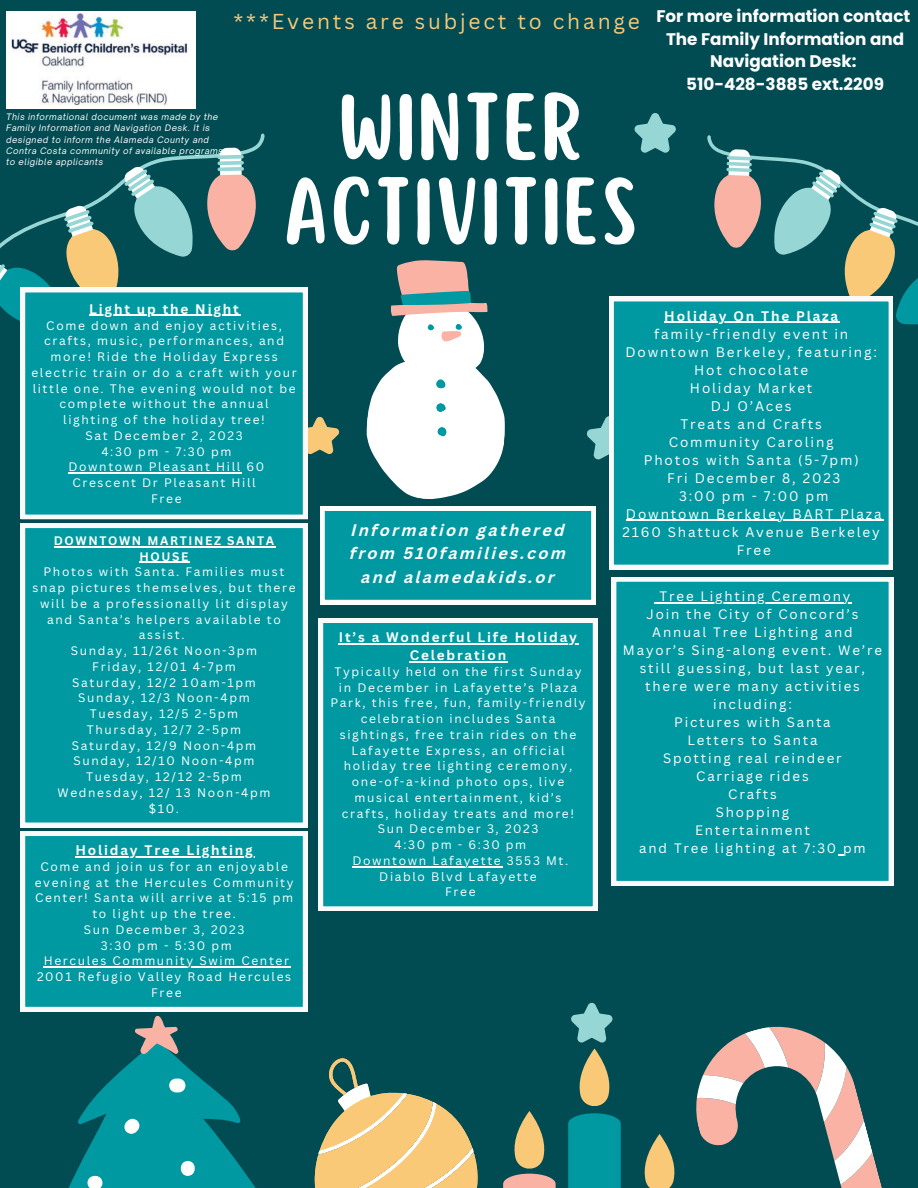
<style>
.page{position:relative;width:918px;height:1188px;background:#014b52}
.page>*{position:absolute;margin:0;border:0;box-sizing:border-box;transform-origin:0 0}
.t1{font:84px/84.3px "Scripter";letter-spacing:.03em;color:#fff;text-align:center}
.t2{font:21px "Canva Sans";letter-spacing:.135em;color:#f9c977}
.t3{font:700 16.8px/22.5px "Poppins";color:#fff;text-align:center}
.t4{font:italic 700 16.35px/23.7px "Canva Sans";letter-spacing:.135em;color:#fff;text-align:center}
.t5{font:13.5px/18px "Canva Sans";letter-spacing:.135em;color:#fff;text-align:center}
.t6{font:700 13.5px/18px "Canva Sans";letter-spacing:.135em;color:#fff;text-align:center}
.t7{font:13.35px/18px "Canva Sans";letter-spacing:.135em;color:#fff;text-align:center}
.t8{font:12px/15.8px "Canva Sans";letter-spacing:.135em;color:#fff;text-align:center}
.t9{font:700 12px/15.8px "Canva Sans";letter-spacing:.135em;color:#fff;text-align:center}
.t10{font:italic 8.55px/11.4px "Open Sauce One";letter-spacing:.06em;color:#fff}
</style>
<div class="page">
<svg style="left:644px;top:1134px;width:31px;height:54px"></svg>
<svg style="left:69px;top:1016px;width:487px;height:172px"></svg>
<svg style="left:691px;top:135px;width:227px;height:190px"></svg>
<svg style="left:0;top:133px;width:279px;height:215px"></svg>
<svg style="left:696px;top:1026px;width:186px;height:162px"></svg>
<svg style="left:634px;top:113px;width:42px;height:40px"></svg>
<svg style="left:568px;top:1002px;width:53px;height:186px"></svg>
<img style="left:6px;top:12px;width:189px;height:96px">
<div style="left:21px;top:524px;width:286px;height:303px;background:#0099a1"></div>
<hr style="left:54px;top:546px;width:222px;height:1px;background:#fff">
<hr style="left:139px;top:562px;width:51px;height:1px;background:#fff">
<div style="left:633px;top:297px;width:260px;height:272px;background:#0099a1"></div>
<hr style="left:664px;top:322px;width:176px;height:1px;background:#fff">
<hr style="left:626px;top:520px;width:258px;height:1px;background:#fff">
<div style="left:612px;top:577px;width:281px;height:308px;background:#0099a1"></div>
<hr style="left:660px;top:602px;width:192px;height:1px;background:#fff">
<svg style="left:319px;top:619px;width:278px;height:292px;background:#109fa6"></svg>
<hr style="left:339px;top:643px;width:240px;height:1px;background:#fff">
<hr style="left:410px;top:661px;width:98px;height:1px;background:#fff">
<hr style="left:352px;top:866px;width:150px;height:1px;background:#fff">
<svg style="left:21px;top:832px;width:286px;height:179px;background:#13a0a7"></svg>
<hr style="left:75px;top:856px;width:180px;height:1px;background:#fff">
<hr style="left:44px;top:966px;width:247px;height:2px;background:#fff">
<svg style="left:299px;top:260px;width:334px;height:344px"></svg>
<svg style="left:21px;top:288px;width:286px;height:231px;background:#119fa7"></svg>
<hr style="left:89px;top:315px;width:152px;height:1px;background:#fff">
<hr style="left:69px;top:472px;width:173px;height:2px;background:#fff">
<p class="t2" style="left:234px;top:7px;width:408px">***Events are subject to change</p>
<p class="t10" style="left:6px;top:111px;width:218px">This informational document was made by the Family Information and Navigation Desk. It is designed to inform the Alameda County and Contra Costa community of available programs to eligible applicants</p>
<p class="t1" style="left:283px;top:89px;width:356px">WINTER<br>ACTIVITIES</p>
<p class="t3" style="left:656px;top:5px;width:255px">For more information contact</p>
<p class="t3" style="left:666px;top:28px;width:240px">The Family Information and<br>Navigation Desk:</p>
<p class="t3" style="left:686px;top:73px;width:199px">510-428-3885 ext.2209</p>
<p class="t6" style="left:89px;top:300px;width:151px">Light up the Night</p>
<p class="t8" style="left:31px;top:317px;width:267px">Come down and enjoy activities, crafts, music, performances, and more! Ride the Holiday Express electric train or do a craft with your little one. The evening would not be complete without the annual lighting of the holiday tree!</p>
<p class="t8" style="left:86px;top:427px;width:159px">Sat December 2, 2023</p>
<p class="t8" style="left:101px;top:443px;width:132px">4:30 pm - 7:30 pm</p>
<p class="t8" style="left:69px;top:459px;width:197px">Downtown Pleasant Hill 60<br>Crescent Dr Pleasant Hill</p>
<p class="t8" style="left:151px;top:490px;width:32px">Free</p>
<p class="t9" style="left:54px;top:532px;width:222px">DOWNTOWN MARTINEZ SANTA<br>HOUSE</p>
<p class="t8" style="left:32px;top:564px;width:265px">Photos with Santa. Families must snap pictures themselves, but there will be a professionally lit display and Santa’s helpers available to assist.</p>
<p class="t8" style="left:71px;top:643px;width:188px">Sunday, 11/26t Noon-3pm</p>
<p class="t8" style="left:92px;top:658px;width:145px">Friday, 12/01 4-7pm</p>
<p class="t8" style="left:72px;top:674px;width:185px">Saturday, 12/2 10am-1pm</p>
<p class="t8" style="left:78px;top:690px;width:173px">Sunday, 12/3 Noon-4pm</p>
<p class="t8" style="left:90px;top:706px;width:150px">Tuesday, 12/5 2-5pm</p>
<p class="t8" style="left:87px;top:721px;width:156px">Thursday, 12/7 2-5pm</p>
<p class="t8" style="left:72px;top:737px;width:186px">Saturday, 12/9 Noon-4pm</p>
<p class="t8" style="left:74px;top:753px;width:182px">Sunday, 12/10 Noon-4pm</p>
<p class="t8" style="left:86px;top:769px;width:157px">Tuesday, 12/12 2-5pm</p>
<p class="t8" style="left:58px;top:784px;width:214px">Wednesday, 12/ 13 Noon-4pm</p>
<p class="t8" style="left:149px;top:800px;width:32px">$10.</p>
<p class="t6" style="left:75px;top:841px;width:179px">Holiday Tree Lighting</p>
<p class="t8" style="left:35px;top:858px;width:260px">Come and join us for an enjoyable evening at the Hercules Community<br>Center! Santa will arrive at 5:15 pm to light up the tree.</p>
<p class="t8" style="left:84px;top:921px;width:162px">Sun December 3, 2023</p>
<p class="t8" style="left:101px;top:937px;width:132px">3:30 pm - 5:30 pm</p>
<p class="t8" style="left:37px;top:953px;width:256px">Hercules Community Swim Center<br>2001 Refugio Valley Road Hercules</p>
<p class="t8" style="left:151px;top:984px;width:32px">Free</p>
<p class="t4" style="left:350px;top:520px;width:218px">Information gathered from 510families.com and alamedakids.or</p>
<p class="t6" style="left:339px;top:628px;width:240px">It’s a Wonderful Life Holiday<br>Celebration</p>
<p class="t8" style="left:330px;top:663px;width:257px">Typically held on the first Sunday in December in Lafayette’s Plaza<br>Park, this free, fun, family-friendly celebration includes Santa sightings, free train rides on the<br>Lafayette Express, an official holiday tree lighting ceremony, one-of-a-kind photo ops, live musical entertainment, kid’s crafts, holiday treats and more!</p>
<p class="t8" style="left:378px;top:821px;width:162px">Sun December 3, 2023</p>
<p class="t8" style="left:394px;top:837px;width:133px">4:30 pm - 6:30 pm</p>
<p class="t8" style="left:352px;top:852px;width:217px">Downtown Lafayette 3553 Mt.<br>Diablo Blvd Lafayette</p>
<p class="t8" style="left:445px;top:884px;width:32px">Free</p>
<p class="t6" style="left:664px;top:306px;width:176px">Holiday On The Plaza</p>
<p class="t5" style="left:626px;top:324px;width:253px">family-friendly event in<br>Downtown Berkeley, featuring:</p>
<p class="t5" style="left:694px;top:360px;width:116px">Hot chocolate</p>
<p class="t5" style="left:690px;top:378px;width:124px">Holiday Market</p>
<p class="t5" style="left:711px;top:396px;width:82px">DJ O’Aces</p>
<p class="t5" style="left:680px;top:414px;width:143px">Treats and Crafts</p>
<p class="t5" style="left:669px;top:432px;width:166px">Community Caroling</p>
<p class="t5" style="left:644px;top:450px;width:217px">Photos with Santa (5-7pm)</p>
<p class="t5" style="left:667px;top:468px;width:175px">Fri December 8, 2023</p>
<p class="t5" style="left:679px;top:486px;width:151px">3:00 pm - 7:00 pm</p>
<p class="t5" style="left:623px;top:504px;width:261px;text-align:left">Downtown Berkeley BART Plaza<br>2160 Shattuck Avenue Berkeley</p>
<p class="t5" style="left:737px;top:540px;width:36px">Free</p>
<p class="t7" style="left:660px;top:587px;width:192px">Tree Lighting Ceremony</p>
<p class="t7" style="left:623px;top:605px;width:261px">Join the City of Concord’s<br>Annual Tree Lighting and<br>Mayor’s Sing-along event. We’re still guessing, but last year, there were many activities including:</p>
<p class="t7" style="left:674px;top:713px;width:158px">Pictures with Santa</p>
<p class="t7" style="left:688px;top:731px;width:131px">Letters to Santa</p>
<p class="t7" style="left:663px;top:749px;width:180px">Spotting real reindeer</p>
<p class="t7" style="left:696px;top:767px;width:114px">Carriage rides</p>
<p class="t7" style="left:728px;top:785px;width:50px">Crafts</p>
<p class="t7" style="left:716px;top:803px;width:75px">Shopping</p>
<p class="t7" style="left:695px;top:821px;width:116px">Entertainment</p>
<p class="t7" style="left:639px;top:839px;width:228px">and Tree lighting at 7:30 pm</p>
</div>
